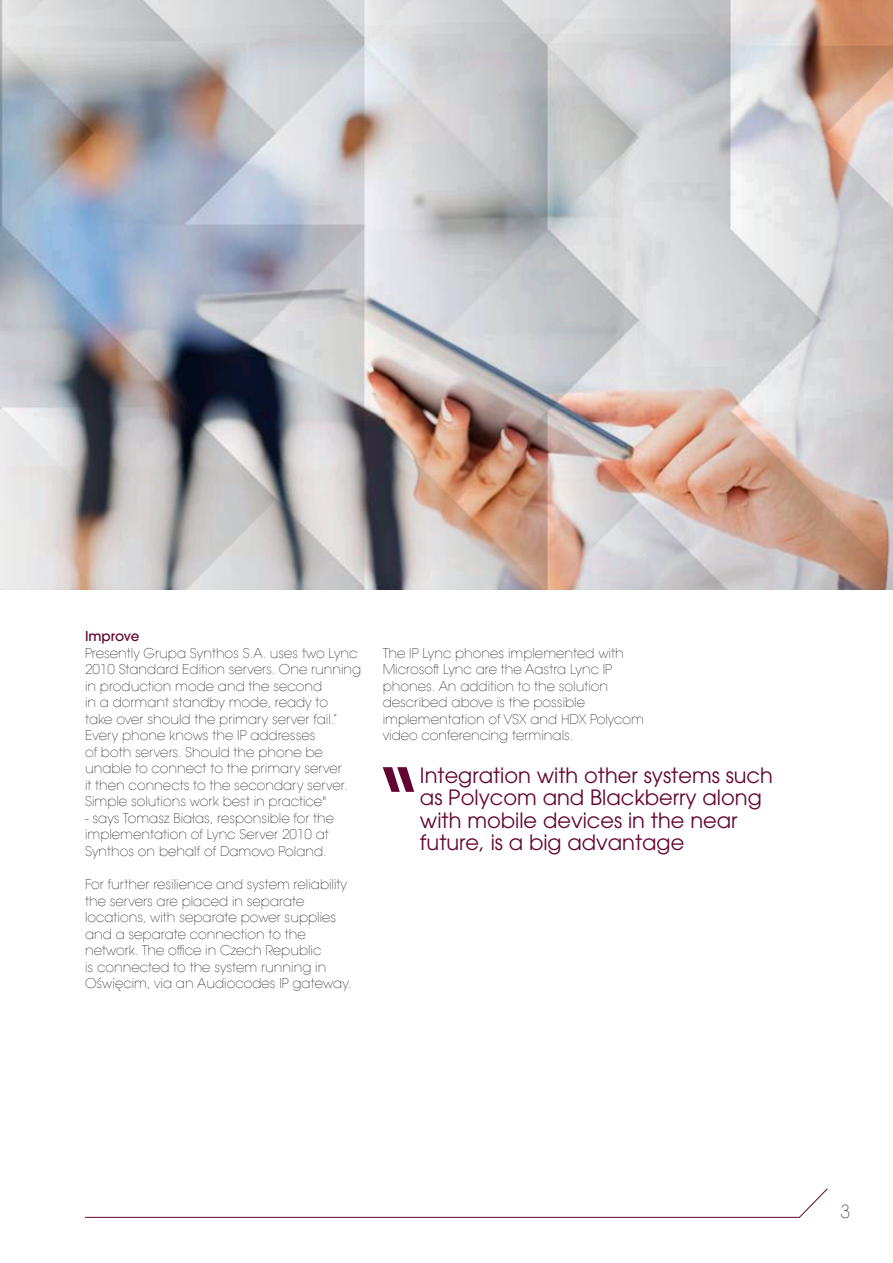
<style>
.page{position:relative;width:893px;height:1263px;background:#fff}
.page>*{position:absolute;margin:0;border:0;box-sizing:border-box;transform-origin:0 0}
.t1{font:21px/22.5px "Avant Garde";color:#630531}
.Body_Copy{font:200 18px "ITC Avant Garde W1 G";color:#231f20}
.Body_Copy-2{font:200 13.5px/16.5px "ITC Avant Garde W1 G";color:#231f20}
.Subheading{font:500 13.5px "ITC Avant Garde W1 G";letter-spacing:-.005em;color:#630531}
</style>
<div class="page">
<svg style="left:85px;top:1188px;width:743px;height:30px"></svg>
<img style="left:0;top:0;width:893px;height:589px">
<svg style="left:383px;top:767px;width:31px;height:25px"></svg>
<p class="Subheading" style="left:85px;top:628px;width:56px">Improve</p>
<p class="Body_Copy-2" style="left:85px;top:645px;width:278px">Presently Grupa Synthos S.A. uses two Lync 2010 Standard Edition servers. One running in production mode and the second<br>in a dormant standby mode, ready to<br>take over should the primary server fail.” Every phone knows the IP addresses<br>of both servers. Should the phone be unable to connect to the primary server<br>it then connects to the secondary server.<br>Simple solutions work best in practice"</p>
<p class="Body_Copy-2" style="left:85px;top:810px;width:251px">- says Tomasz Białas, responsible for the implementation of Lync Server 2010 at<br>Synthos on behalf of Damovo Poland.</p>
<p class="Body_Copy-2" style="left:85px;top:876px;width:268px">For further resilience and system reliability the servers are placed in separate locations, with separate power supplies and a separate connection to the network. The office in Czech Republic<br>is connected to the system running in Oświęcim, via an Audiocodes IP gateway.</p>
<p class="Body_Copy-2" style="left:383px;top:645px;width:263px">The IP Lync phones implemented with Microsoft Lync are the Aastra Lync IP phones. An addition to the solution described above is the possible implementation of VSX and HDX Polycom video conferencing terminals.</p>
<p class="t1" style="left:420px;top:764px;width:354px">Integration with other systems such as Polycom and Blackberry along with mobile devices in the near future, is a big advantage</p>
<p class="Body_Copy" style="left:840px;top:1200px;width:11px">3</p>
</div>
